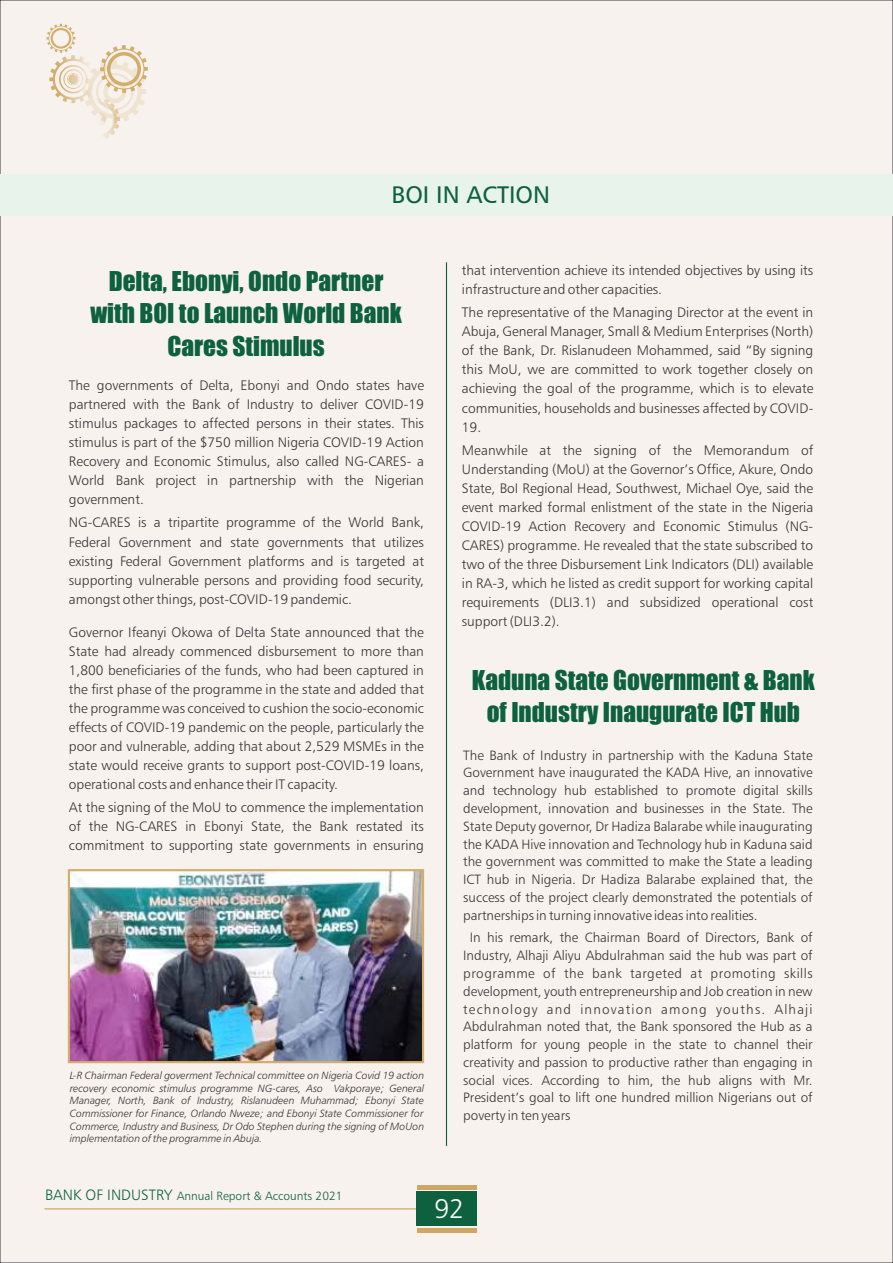
<style>
.page{position:relative;width:893px;height:1263px;background:#f8f2ee}
.page>*{position:absolute;margin:0;border:0;box-sizing:border-box;transform-origin:0 0}
.t1{font:27px "Humanist 777 BT Light B";color:#fefefe}
.t2{font:25.2px/32.4px "Impact";color:#0e613f;text-align:center}
.t3{font:24px "Humanist 777 BT Roman B";color:#0e613f}
.t4{font:13.8px/19px "Humanist 777 BT Light B";color:#373435;text-align:justify}
.t5{font:13.5px/17.9px "Humanist 777 BT Light B";color:#373435;text-align:justify}
.t6{font:12px "Humanist 777 BT Light B";color:#0e613f}
.t7{font:10.5px/12.6px "Humanist 777 BT Light Italic B";color:#373435;text-align:justify}
.s1{font-size:15px}
</style>
<div class="page">
<svg style="left:46px;top:24px;width:102px;height:115px"></svg>
<hr style="left:44px;top:1208px;width:416px;height:1px;background:#d2ae6d">
<div style="left:417px;top:1185px;width:60px;height:5px;background:#cea766"></div>
<div style="left:417px;top:1227px;width:60px;height:5px;background:#cea766"></div>
<div style="left:416px;top:1192px;width:61px;height:34px;background:#0e613f"></div>
<div style="left:0;top:174px;width:892px;height:41px;background:#e8f4eb"></div>
<hr style="left:446px;top:262px;width:1px;height:884px;background:#0e613f">
<img style="left:71px;top:872px;width:350px;height:188px">
<div style="left:68px;top:869px;width:356px;height:194px;border:2px solid #d2ae6d"></div>
<h3 class="t3" style="left:392px;top:185px;width:160px">BOI IN ACTION</h3>
<h2 class="t2" style="left:90px;top:266px;width:313px">Delta, Ebonyi, Ondo Partner with BOI to Launch World Bank<br>Cares Stimulus</h2>
<p class="t4" style="left:69px;top:377px;width:357px">The governments of Delta, Ebonyi and Ondo states have partnered with the Bank of Industry to deliver COVID-19 stimulus packages to affected persons in their states. This stimulus is part of the $750 million Nigeria COVID-19 Action Recovery and Economic Stimulus, also called NG-CARES- a World Bank project in partnership with the Nigerian government.</p>
<p class="t4" style="left:69px;top:514px;width:357px">NG-CARES is a tripartite programme of the World Bank, Federal Government and state governments that utilizes existing Federal Government platforms and is targeted at supporting vulnerable persons and providing food security, amongst other things, post-COVID-19 pandemic.</p>
<p class="t4" style="left:69px;top:624px;width:357px">Governor Ifeanyi Okowa of Delta State announced that the State had already commenced disbursement to more than 1,800 beneficiaries of the funds, who had been captured in the first phase of the programme in the state and added that the programme was conceived to cushion the socio-economic effects of COVID-19 pandemic on the people, particularly the poor and vulnerable, adding that about 2,529 MSMEs in the state would receive grants to support post-COVID-19 loans, operational costs and enhance their IT capacity.</p>
<p class="t4" style="left:69px;top:799px;width:357px">At the signing of the MoU to commence the implementation of the NG-CARES in Ebonyi State, the Bank restated its commitment to supporting state governments in ensuring</p>
<p class="t7" style="left:70px;top:1070px;width:356px">L-R Chairman Federal goverment Technical committee on Nigeria Covid 19 action recovery economic stimulus programme NG-cares, Aso Vakporaye; General Manager, North, Bank of Industry, Rislanudeen Muhammad; Ebonyi State Commissioner for Finance, Orlando Nweze; and Ebonyi State Commissioner for Commerce, Industry and Business, Dr Odo Stephen during the signing of MoUon implementation of the programme in Abuja.</p>
<p class="t4" style="left:462px;top:262px;width:353px">that intervention achieve its intended objectives by using its infrastructure and other capacities.</p>
<p class="t4" style="left:462px;top:304px;width:353px">The representative of the Managing Director at the event in Abuja, General Manager, Small &amp; Medium Enterprises (North) of the Bank, Dr. Rislanudeen Mohammed, said “By signing this MoU, we are committed to work together closely on achieving the goal of the programme, which is to elevate communities, households and businesses affected by COVID-19.</p>
<p class="t4" style="left:462px;top:441px;width:353px">Meanwhile at the signing of the Memorandum of Understanding (MoU) at the Governor’s Office, Akure, Ondo State, BoI Regional Head, Southwest, Michael Oye, said the event marked formal enlistment of the state in the Nigeria COVID-19 Action Recovery and Economic Stimulus (NG-CARES) programme. He revealed that the state subscribed to two of the three Disbursement Link Indicators (DLI) available in RA-3, which he listed as credit support for working capital requirements (DLI3.1) and subsidized operational cost support (DLI3.2).</p>
<h2 class="t2" style="left:472px;top:665px;width:345px">Kaduna State Government &amp; Bank of Industry Inaugurate ICT Hub</h2>
<p class="t5" style="left:463px;top:747px;width:351px">The Bank of Industry in partnership with the Kaduna State Government have inaugurated the KADA Hive, an innovative and technology hub established to promote digital skills development, innovation and businesses in the State. The State Deputy governor, Dr Hadiza Balarabe while inaugurating the KADA Hive innovation and Technology hub in Kaduna said the government was committed to make the State a leading ICT hub in Nigeria. Dr Hadiza Balarabe explained that, the success of the project clearly demonstrated the potentials of partnerships in turning innovative ideas into realities.</p>
<p class="t5" style="left:463px;top:930px;width:351px;text-indent:7px">In his remark, the Chairman Board of Directors, Bank of Industry, Alhaji Aliyu Abdulrahman said the hub was part of programme of the bank targeted at promoting skills development, youth entrepreneurship and Job creation in new technology and innovation among youths. Alhaji Abdulrahman noted that, the Bank sponsored the Hub as a platform for young people in the state to channel their creativity and passion to productive rather than engaging in social vices. According to him, the hub aligns with Mr.<br>President’s goal to lift one hundred million Nigerians out of poverty in ten years</p>
<p class="t6" style="left:45px;top:1190px;width:299px"><span class="s1">BANK OF INDUSTRY</span> Annual Report &amp; Accounts 2021</p>
<h1 class="t1" style="left:434px;top:1198px;width:32px">92</h1>
</div>
